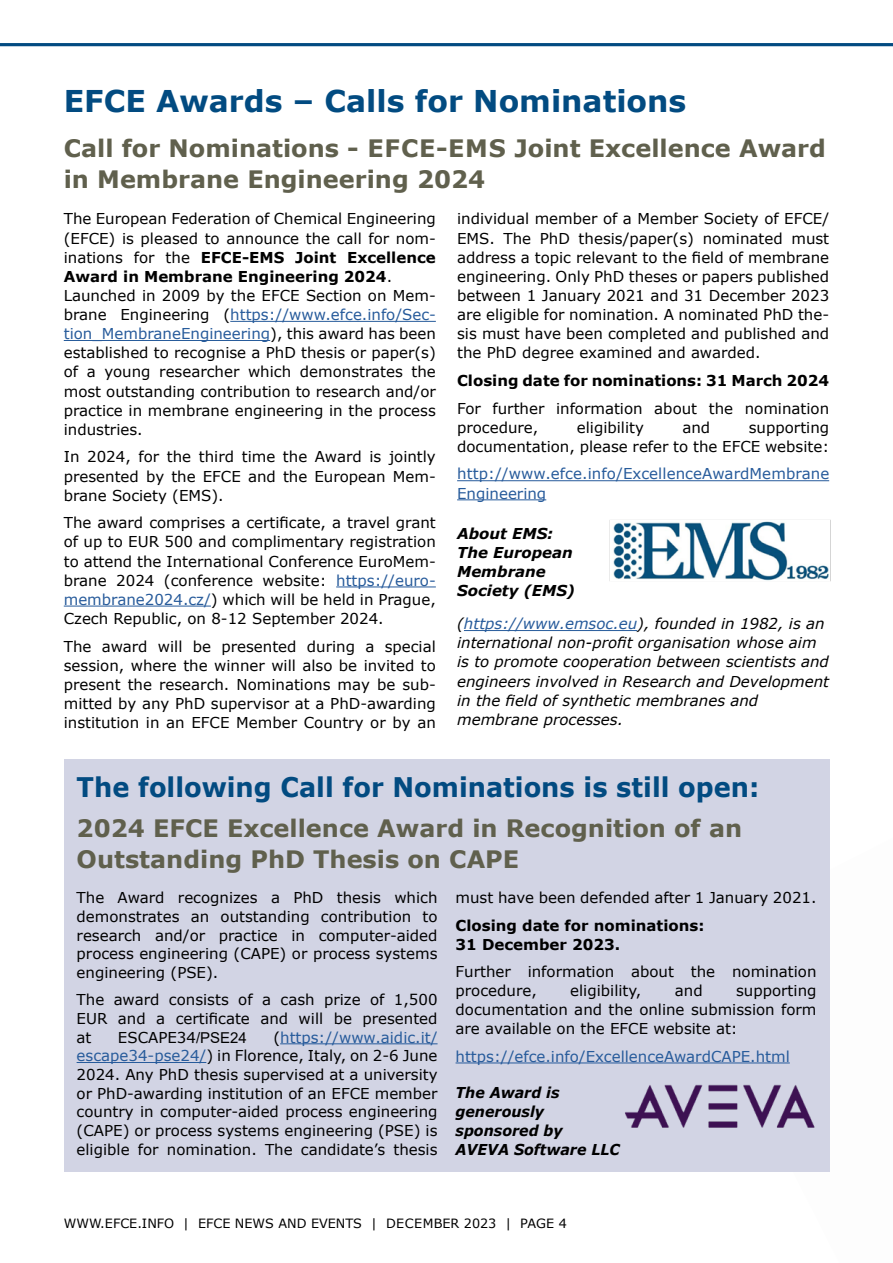
<style>
.page{position:relative;width:893px;height:1263px;background:#fff}
.page>*{position:absolute;margin:0;border:0;box-sizing:border-box;transform-origin:0 0}
.Main_head{font:700 30px "Verdana";color:#024b81}
.Main_head-2{font:700 27px "Verdana";color:#024b81;scale:.95 1}
.Main_head-3{font:700 24px/31px "Verdana";color:#60604d}
.Heading_2{font:15px/19px "Verdana";color:#000;text-align:justify}
.t1{font:italic 15px/19px "Verdana";color:#000}
.Standard1{font:15px/18.9px "Verdana";color:#000}
.t2{font:15px/19px "Verdana";color:#275b9b}
.Standard1-2{font:700 15px/18.9px "Verdana";color:#000}
.t3{font:italic 700 15px/18.9px "Verdana";color:#000;scale:.95 1}
.t4{font:italic 700 15px/19px "Verdana";color:#000}
.Author_intro{font:12.75px "Verdana";color:#000}
.s1{font-weight:700}
.s2{color:#275b9b}
.s3{font-family:"Arial"}
</style>
<div class="page">
<hr style="left:0;top:43px;width:893px;height:3px;background:#024b81">
<hr style="left:230px;top:321px;width:206px;height:1px;background:#275b9b">
<hr style="left:64px;top:340px;width:206px;height:1px;background:#275b9b">
<hr style="left:336px;top:586px;width:100px;height:1px;background:#275b9b">
<hr style="left:64px;top:606px;width:147px;height:1px;background:#275b9b">
<hr style="left:457px;top:480px;width:372px;height:1px;background:#275b9b">
<hr style="left:457px;top:499px;width:89px;height:1px;background:#275b9b">
<hr style="left:464px;top:630px;width:173px;height:1px;background:#275b9b">
<img style="left:609px;top:519px;width:222px;height:63px">
<div style="left:64px;top:759px;width:765px;height:412px;background:#d2d4e4"></div>
<hr style="left:280px;top:1043px;width:158px;height:1px;background:#275b9b">
<hr style="left:77px;top:1062px;width:129px;height:1px;background:#275b9b">
<hr style="left:456px;top:1062px;width:334px;height:1px;background:#275b9b">
<img style="left:625px;top:1084px;width:190px;height:44px">
<p class="Main_head" style="left:64px;top:80px;width:624px">EFCE Awards – Calls for Nominations</p>
<p class="Main_head-3" style="left:64px;top:132px;width:764px">Call for Nominations - EFCE-EMS Joint Excellence Award in Membrane Engineering 2024</p>
<p class="Heading_2" style="left:64px;top:209px;width:374px">The European Federation of Chemical Engineering (EFCE) is pleased to announce the call for nom&shy;inations for the <span class="s1">EFCE-EMS Joint Excellence Award in Membrane Engineering 2024</span>.</p>
<p class="Heading_2" style="left:64px;top:286px;width:374px">Launched in 2009 by the EFCE Section on Mem&shy;brane Engineering (<span class="s2">https://www.efce.info/Sec&shy;tion_MembraneEngineering</span>), this award has been established to recognise a PhD thesis or paper(s) of a young researcher which demonstrates the most outstanding contribution to research and/or practice in membrane engineering in the process industries.</p>
<p class="Heading_2" style="left:64px;top:447px;width:374px">In 2024, for the third time the Award is jointly presented by the EFCE and the European Mem&shy;brane Society (EMS).</p>
<p class="Heading_2" style="left:64px;top:513px;width:374px">The award comprises a certificate, a travel grant of up to EUR 500 and complimentary registration to attend the International Conference EuroMem&shy;brane 2024 (conference website: <span class="s2">https://euro&shy;membrane2024.cz/</span>) which will be held in Prague, Czech Republic, on 8-12 September 2024.</p>
<p class="Heading_2" style="left:64px;top:636px;width:374px">The award will be presented during a special session, where the winner will also be invited to present the research. Nominations may be sub&shy;mitted by any PhD supervisor at a PhD-awarding institution in an EFCE Member Country or by an</p>
<p class="Heading_2" style="left:457px;top:209px;width:374px">individual member of a Member Society of EFCE/ EMS. The PhD thesis/paper(s) nominated must address a topic relevant to the field of membrane engineering. Only PhD theses or papers published between 1 January 2021 and 31 December 2023 are eligible for nomination. A nominated PhD the&shy;sis must have been completed and published and the PhD degree examined and awarded.</p>
<p class="Standard1-2" style="left:457px;top:371px;width:374px">Closing date for nominations: 31 March 2024</p>
<p class="Heading_2" style="left:457px;top:398px;width:374px">For further information about the nomination procedure,</p>
<p class="Heading_2" style="left:577px;top:417px;width:69px">eligibility</p>
<p class="Heading_2" style="left:682px;top:417px;width:29px">and</p>
<p class="Heading_2" style="left:457px;top:417px;width:374px;text-align:right">supporting<br>documentation, please refer to the EFCE website:</p>
<p class="t2" style="left:457px;top:464px;width:374px">http://www.efce.info/ExcellenceAwardMembrane<br>Engineering</p>
<p class="t4" style="left:457px;top:524px;width:119px">About EMS:<br>The European<br>Membrane<br>Society (EMS)</p>
<p class="t1" style="left:457px;top:614px;width:374px">(<span class="s2">https://www.emsoc.eu</span>), founded in 1982, is an international non-profit organisation whose aim is to promote cooperation between scientists and engineers involved in Research and Development in the field of synthetic membranes and membrane processes.</p>
<p class="Main_head-2" style="left:77px;top:768px;width:720px">The following Call for Nominations is still open:</p>
<p class="Main_head-3" style="left:77px;top:812px;width:667px;line-height:30.6px">2024 EFCE Excellence Award in Recognition of an<br>Outstanding PhD Thesis on CAPE</p>
<p class="Heading_2" style="left:77px;top:888px;width:362px;line-height:18.6px">The Award recognizes a PhD thesis which demonstrates an outstanding contribution to research and/or practice in computer-aided process engineering (CAPE) or process systems engineering (PSE).</p>
<p class="Heading_2" style="left:77px;top:990px;width:362px;line-height:18.6px">The award consists of a cash prize of 1,500<br>EUR and a certificate and will be presented at</p>
<p class="Heading_2" style="left:456px;top:888px;width:362px">must have been defended after 1 January 2021.</p>
<p class="Standard1-2" style="left:456px;top:915px;width:250px">Closing date for nominations:<br>31 December 2023.</p>
<p class="Standard1" style="left:456px;top:962px;width:362px">Further information about the nomination procedure,</p>
<p class="Standard1" style="left:570px;top:981px;width:73px">eligibility,</p>
<p class="Standard1" style="left:675px;top:981px;width:29px">and</p>
<p class="Standard1" style="left:456px;top:981px;width:362px;text-align:justify;text-indent:281px">supporting documentation and the online submission form are available on the EFCE website at:</p>
<p class="t2" style="left:456px;top:1046px;width:336px">https://efce.info/ExcellenceAwardCAPE.html</p>
<p class="t3" style="left:456px;top:1082px;width:174px">The Award is generously sponsored by<br>AVEVA Software LLC</p>
<p class="Heading_2" style="left:77px;top:1027px;width:362px;line-height:18.6px;text-indent:197px">(<span class="s2">https://www.aidic.it/ escape34-pse24/</span>) in Florence, Italy, on 2-6 June 2024. Any PhD thesis supervised at a university or PhD-awarding institution of an EFCE member country in computer-aided process engineering (CAPE) or process systems engineering (PSE) is eligible for nomination. The candidate’s thesis</p>
<p class="Heading_2" style="left:118px;top:1027px;width:130px">ESCAPE34<span class="s3">/PSE24</span></p>
<p class="Author_intro" style="left:64px;top:1215px;width:505px">WWW.EFCE.INFO | EFCE NEWS AND EVENTS | DECEMBER 2023 | PAGE 4</p>
</div>
